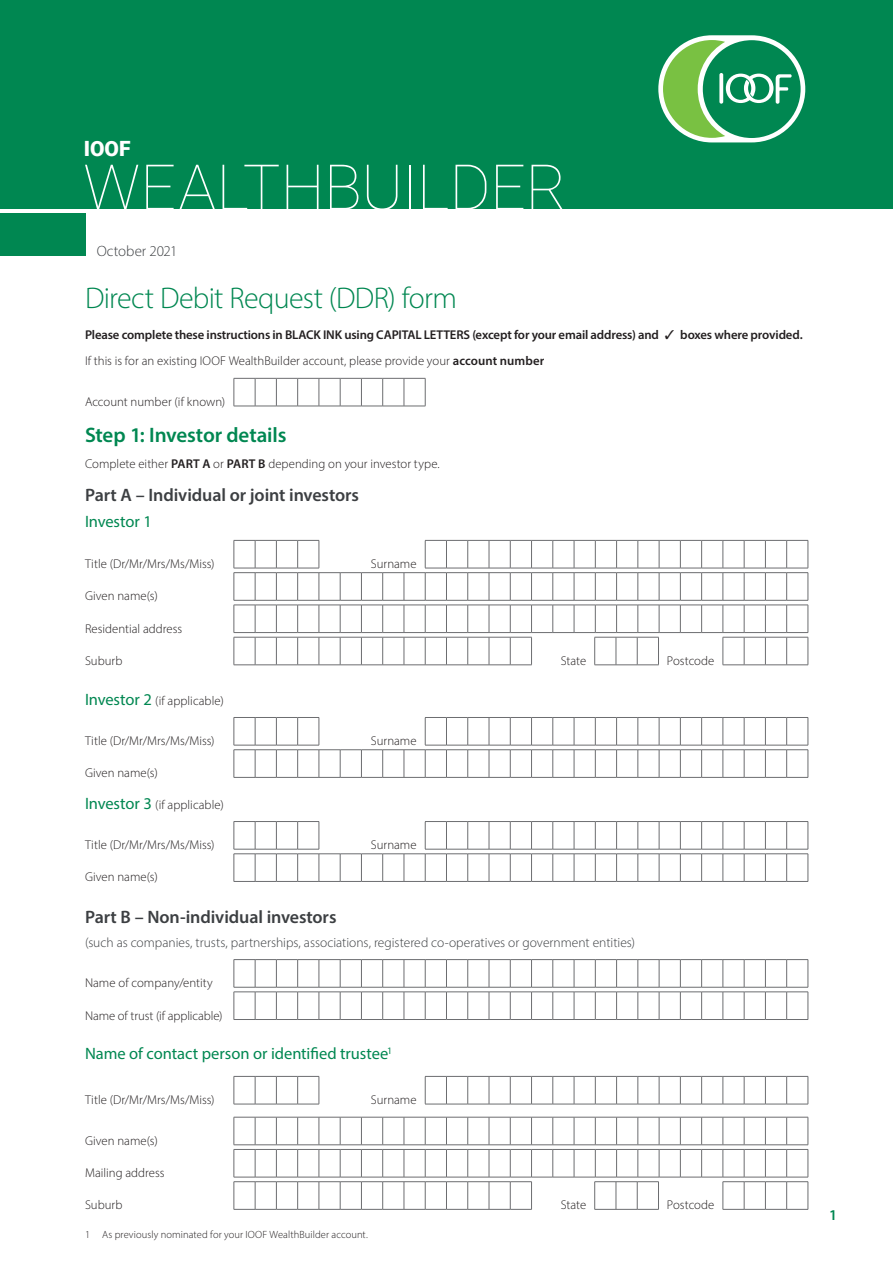
<style>
.page{position:relative;width:893px;height:1263px;background:#fff}
.page>*{position:absolute;margin:0;border:0;box-sizing:border-box;transform-origin:0 0}
.t1{font:100 63px "Roboto";letter-spacing:-.005em;color:#fff}
._00A_Form_header{font:300 30px "Myriad Pro";letter-spacing:-.02em;color:#008751}
._01_Subhead_1{font:600 21px "Myriad Pro";letter-spacing:-.005em;color:#008751}
.t2{font:900 21px "Roboto";color:#fff}
._02_Subhead_2{font:600 18px "Myriad Pro";letter-spacing:-.005em;color:#3c3f42}
._03_Subhead_3{font:16.5px "Myriad Pro";color:#008751}
.t3{font:300 15px "Myriad Pro";letter-spacing:-.005em;color:#3c3f42}
.t4{font:600 15px "Myriad Pro";color:#008751}
._02_Subhead_2-2{font:300 13.5px "Myriad Pro";color:#3c3f42}
._07A_Form_body_copy{font:300 12.75px "Myriad Pro";color:#231f20}
._07A_Form_body_copy-2{font:600 12.75px "Myriad Pro";letter-spacing:-.01em;color:#231f20}
._03_Subhead_3-2{font:300 12.75px "Myriad Pro";letter-spacing:.005em;color:#231f20}
._01_Footnotes{font:300 10.5px "Myriad Pro";letter-spacing:.01em;color:#231f20}
.s1{font-weight:600}
.s2{font-weight:400;font-size:16.5px;color:#008751}
</style>
<div class="page">
<div style="left:0;top:213px;width:86px;height:42px;background:#008751"></div>
<div style="left:0;top:0;width:893px;height:209px;background:#008751"></div>
<div style="left:658px;top:35px;width:147px;height:107px;background:#fff;border-radius:54px"></div>
<div style="left:703px;top:40px;width:98px;height:98px;background:#008751;border-radius:50%"></div>
<svg style="left:663px;top:40px;width:129px;height:98px"></svg>
<svg style="left:233px;top:378px;width:193px;height:29px"></svg>
<svg style="left:233px;top:540px;width:576px;height:126px"></svg>
<svg style="left:233px;top:717px;width:576px;height:61px"></svg>
<svg style="left:233px;top:821px;width:576px;height:61px"></svg>
<svg style="left:233px;top:959px;width:576px;height:61px"></svg>
<svg style="left:233px;top:1076px;width:576px;height:29px"></svg>
<svg style="left:233px;top:1117px;width:576px;height:93px"></svg>
<h3 class="t2" style="left:84px;top:133px;width:48px">IOOF</h3>
<h1 class="t1" style="left:83px;top:143px;width:485px">WEALTHBUILDER</h1>
<p class="t3" style="left:97px;top:241px;width:82px">October 2021</p>
<p class="_00A_Form_header" style="left:85px;top:280px;width:373px">Direct Debit Request (DDR) form</p>
<p class="_07A_Form_body_copy-2" style="left:85px;top:326px;width:719px">Please complete these instructions in BLACK INK using CAPITAL LETTERS (except for your email address) and ✓ boxes where provided.</p>
<p class="_07A_Form_body_copy" style="left:85px;top:353px;width:461px">If this is for an existing IOOF WealthBuilder account, please provide your <span class="s1">account number</span></p>
<p class="_07A_Form_body_copy" style="left:85px;top:394px;width:142px">Account number (if known)</p>
<p class="_01_Subhead_1" style="left:85px;top:421px;width:203px">Step 1: Investor details</p>
<p class="_07A_Form_body_copy" style="left:85px;top:456px;width:356px">Complete either <span class="s1">PART A</span> or <span class="s1">PART B</span> depending on your investor type.</p>
<p class="_02_Subhead_2" style="left:85px;top:483px;width:276px">Part A – Individual or joint investors</p>
<p class="_03_Subhead_3" style="left:85px;top:512px;width:68px">Investor 1</p>
<p class="_07A_Form_body_copy" style="left:85px;top:556px;width:131px">Title (Dr/Mr/Mrs/Ms/Miss)</p>
<p class="_07A_Form_body_copy" style="left:371px;top:556px;width:47px">Surname</p>
<p class="_07A_Form_body_copy" style="left:85px;top:588px;width:74px">Given name(s)</p>
<p class="_07A_Form_body_copy" style="left:85px;top:621px;width:99px">Residential address</p>
<p class="_07A_Form_body_copy" style="left:85px;top:653px;width:39px">Suburb</p>
<p class="_07A_Form_body_copy" style="left:561px;top:653px;width:27px">State</p>
<p class="_07A_Form_body_copy" style="left:667px;top:653px;width:49px">Postcode</p>
<p class="_03_Subhead_3-2" style="left:85px;top:693px;width:140px"><span class="s2">Investor 2</span> (if applicable)</p>
<p class="_07A_Form_body_copy" style="left:85px;top:733px;width:131px">Title (Dr/Mr/Mrs/Ms/Miss)</p>
<p class="_07A_Form_body_copy" style="left:371px;top:733px;width:47px">Surname</p>
<p class="_07A_Form_body_copy" style="left:85px;top:765px;width:74px">Given name(s)</p>
<p class="_03_Subhead_3-2" style="left:85px;top:797px;width:140px"><span class="s2">Investor 3</span> (if applicable)</p>
<p class="_07A_Form_body_copy" style="left:85px;top:837px;width:131px">Title (Dr/Mr/Mrs/Ms/Miss)</p>
<p class="_07A_Form_body_copy" style="left:371px;top:837px;width:47px">Surname</p>
<p class="_07A_Form_body_copy" style="left:85px;top:869px;width:74px">Given name(s)</p>
<p class="_02_Subhead_2" style="left:85px;top:905px;width:253px">Part B – Non-individual investors</p>
<p class="_02_Subhead_2-2" style="left:85px;top:934px;width:552px">(such as companies, trusts, partnerships, associations, registered co-operatives or government entities)</p>
<p class="_07A_Form_body_copy" style="left:85px;top:975px;width:129px">Name of company/entity</p>
<p class="_07A_Form_body_copy" style="left:85px;top:1007px;width:139px">Name of trust (if applicable)</p>
<p class="_03_Subhead_3" style="left:85px;top:1043px;width:309px">Name of contact person or identified trustee<sup>1</sup></p>
<p class="_07A_Form_body_copy" style="left:85px;top:1092px;width:131px">Title (Dr/Mr/Mrs/Ms/Miss)</p>
<p class="_07A_Form_body_copy" style="left:371px;top:1092px;width:47px">Surname</p>
<p class="_07A_Form_body_copy" style="left:85px;top:1133px;width:74px">Given name(s)</p>
<p class="_07A_Form_body_copy" style="left:85px;top:1165px;width:81px">Mailing address</p>
<p class="_07A_Form_body_copy" style="left:85px;top:1197px;width:39px">Suburb</p>
<p class="_07A_Form_body_copy" style="left:561px;top:1197px;width:27px">State</p>
<p class="_07A_Form_body_copy" style="left:667px;top:1197px;width:49px">Postcode</p>
<p class="_01_Footnotes" style="left:85px;top:1228px;width:284px">1 As previously nominated for your IOOF WealthBuilder account.</p>
<p class="t4" style="left:829px;top:1206px;width:10px">1</p>
</div>
